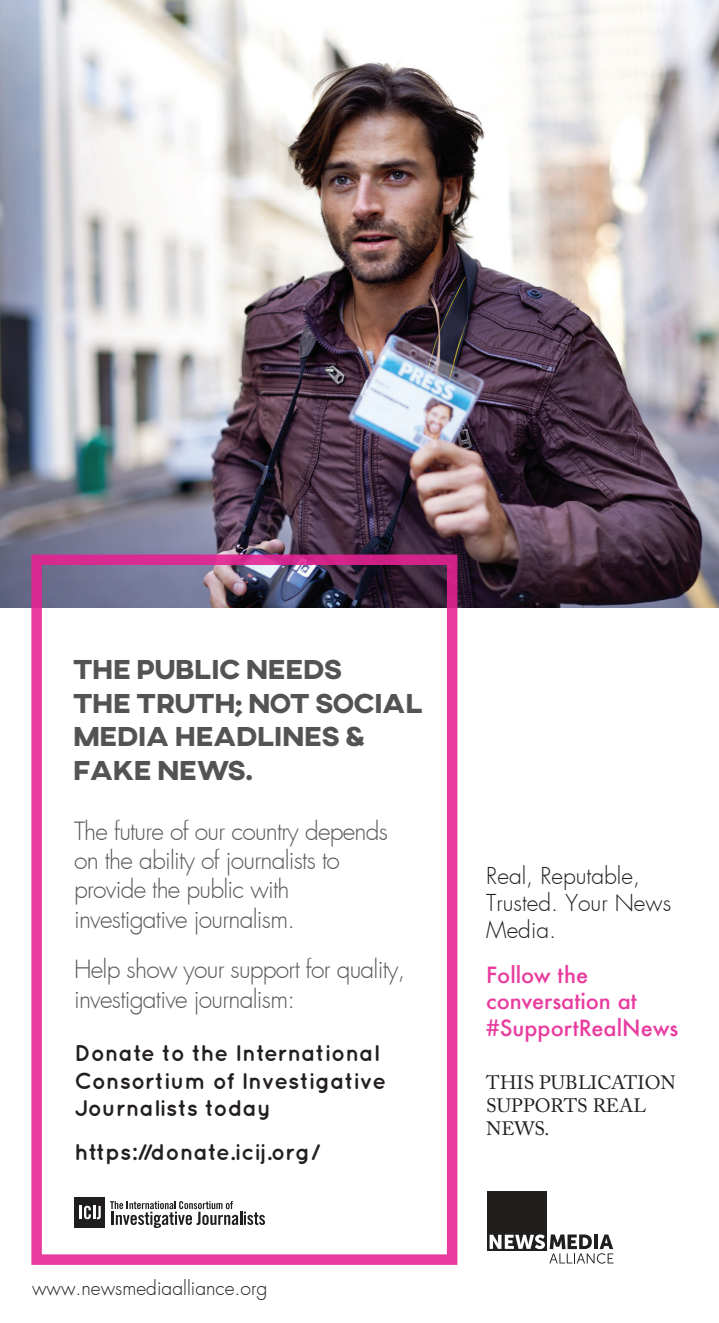
<style>
.page{position:relative;width:719px;height:1323px;background:#fff}
.page>*{position:absolute;margin:0;border:0;box-sizing:border-box;transform-origin:0 0}
.t1{font:800 28px/33.6px "AXIS";letter-spacing:-.025em;color:#3e3e3f}
.t2{font:300 24.5px/29.4px "Futura";letter-spacing:-.03em;color:#57585a}
.t3{font:700 22.75px/27.3px "Quicksand";color:#231f20}
.t4{font:300 22.75px/27.3px "Futura";color:#231f20}
.t5{font:500 21.88px/26.2px "Futura";color:#e52292}
.t6{font:19.25px/23.1px "Adobe Caslon Pro";color:#231f20}
.t7{font:300 19.25px "Futura";color:#231f20}
</style>
<div class="page">
<img style="left:0;top:0;width:718px;height:607px">
<div style="left:31px;top:555px;width:426px;height:710px;border:10px solid #e52292"></div>
<div style="left:487px;top:1192px;width:59px;height:59px;background:#211e1e"></div>
<svg style="left:489px;top:1235px;width:124px;height:29px"></svg>
<svg style="left:110px;top:1201px;width:155px;height:27px"></svg>
<div style="left:74px;top:1198px;width:31px;height:30px;background:#201d1e"></div>
<svg style="left:79px;top:1206px;width:22px;height:13px"></svg>
<p class="t1" style="left:72px;top:654px;width:352px">THE PUBLIC NEEDS<br>THE TRUTH; NOT SOCIAL<br>MEDIA HEADLINES &amp;<br>FAKE NEWS.</p>
<p class="t2" style="left:74px;top:816px;width:315px">The future of our country depends on the ability of journalists to provide the public with investigative journalism.</p>
<p class="t2" style="left:74px;top:955px;width:332px">Help show your support for quality, investigative journalism:</p>
<p class="t3" style="left:74px;top:1039px;width:313px">Donate to the International<br>Consortium of Investigative<br>Journalists today</p>
<p class="t3" style="left:74px;top:1137px;width:247px">https://donate.icij.org/</p>
<p class="t7" style="left:32px;top:1275px;width:237px">www.newsmediaalliance.org</p>
<p class="t4" style="left:486px;top:862px;width:186px">Real, Reputable,<br>Trusted. Your News<br>Media.</p>
<p class="t5" style="left:486px;top:962px;width:193px">Follow the conversation at #SupportRealNews</p>
<p class="t6" style="left:486px;top:1071px;width:191px">THIS PUBLICATION<br>SUPPORTS REAL<br>NEWS.</p>
</div>
